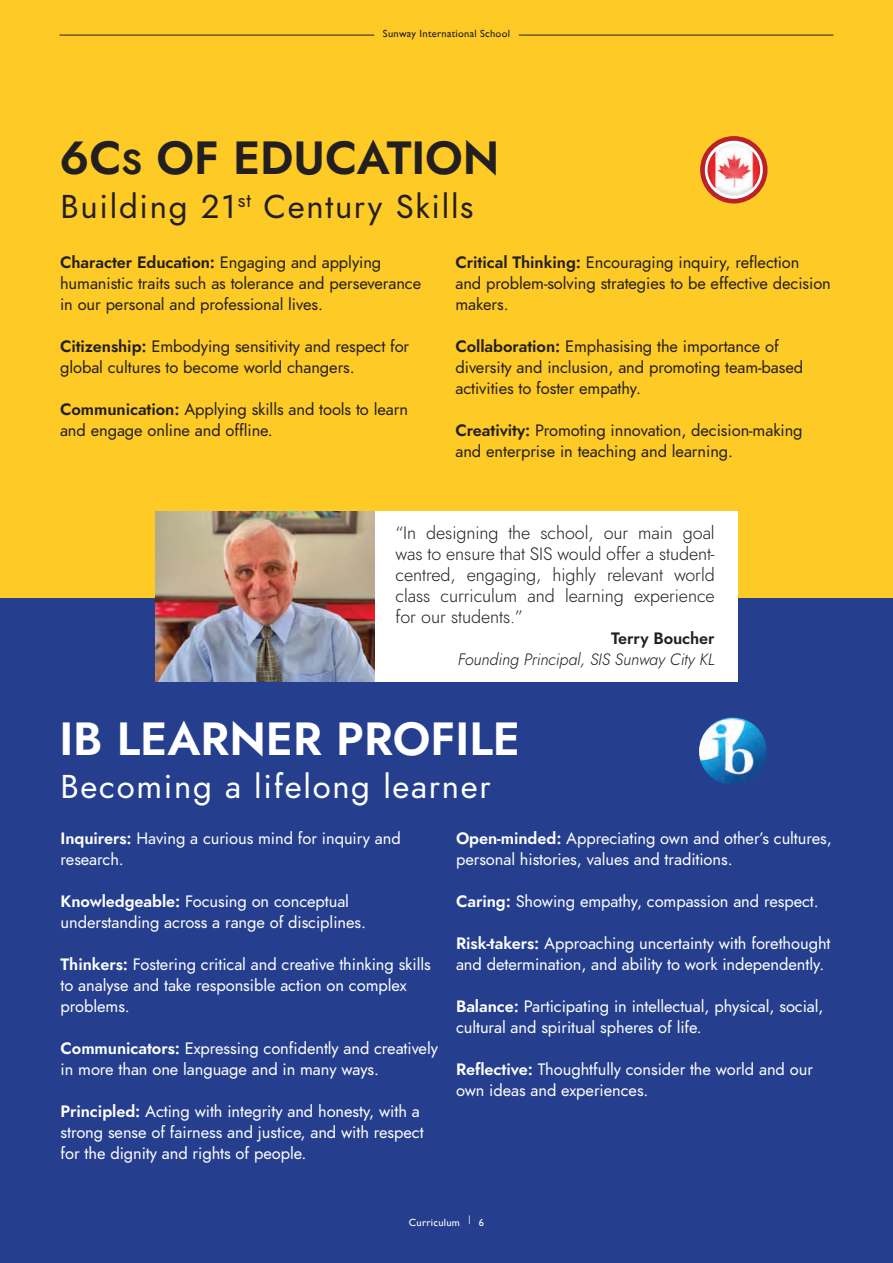
<style>
.page{position:relative;width:893px;height:1263px;background:#fff}
.page>*{position:absolute;margin:0;border:0;box-sizing:border-box;transform-origin:0 0}
.t1{font:46.5px "Jost Semi";color:#fff}
.t2{font:46.5px "Jost Semi";color:#231f20}
.t3{font:33px "Jost";letter-spacing:.05em;color:#231f20}
.t4{font:33px "Jost";letter-spacing:.05em;color:#fff}
.t5{font:300 18px/21px "Jost";letter-spacing:-.005em;color:#231f20;text-align:justify}
.t6{font:16.5px/21px "Jost";letter-spacing:-.005em;color:#fff}
.t7{font:16.5px/21px "Jost";letter-spacing:-.005em;color:#231f20}
.t8{font:16.5px "Jost Semi";letter-spacing:-.005em;color:#231f20}
.t9{font:italic 300 16.5px "Jost";letter-spacing:-.005em;color:#231f20}
.t10{font:10.5px "Gill Sans";letter-spacing:.025em;color:#231f20}
.t11{font:10.5px "Gill Sans";letter-spacing:.025em;color:#fff}
.s1{font-size:34.5px}
.s2{font-family:"Jost"}
.s3{font-family:"Jost Semi"}
</style>
<div class="page">
<div style="left:0;top:0;width:893px;height:598px;background:#feca26"></div>
<div style="left:0;top:598px;width:893px;height:665px;background:#253f8e"></div>
<div style="left:155px;top:511px;width:583px;height:171px;background:#fff"></div>
<img style="left:155px;top:511px;width:219px;height:171px">
<img style="left:699px;top:717px;width:67px;height:68px;border-radius:33px">
<svg style="left:700px;top:136px;width:67px;height:67px"></svg>
<img style="left:707px;top:144px;width:53px;height:52px;border-radius:26px">
<hr style="left:60px;top:35px;width:314px;height:1px;background:#231f20">
<hr style="left:519px;top:35px;width:314px;height:1px;background:#231f20">
<p class="t10" style="left:383px;top:27px;width:129px">Sunway International School</p>
<h1 class="t2" style="left:60px;top:126px;width:441px">6C<span class="s1">S</span> OF EDUCATION</h1>
<h2 class="t3" style="left:61px;top:184px;width:414px">Building 21<sup>st</sup> Century Skills</h2>
<p class="t8" style="left:60px;top:251px;width:323px">Character Education: <span class="s2">Engaging and applying</span></p>
<p class="t7" style="left:60px;top:273px;width:363px">humanistic traits such as tolerance and perseverance in our personal and professional lives.</p>
<p class="t7" style="left:60px;top:336px;width:351px"><span class="s3">Citizenship:</span> Embodying sensitivity and respect for global cultures to become world changers.</p>
<p class="t7" style="left:60px;top:399px;width:349px"><span class="s3">Communication:</span> Applying skills and tools to learn and engage online and offline.</p>
<p class="t7" style="left:455px;top:252px;width:377px"><span class="s3">Critical Thinking:</span> Encouraging inquiry, reflection<br>and problem-solving strategies to be effective decision makers.</p>
<p class="t7" style="left:455px;top:336px;width:349px"><span class="s3">Collaboration:</span> Emphasising the importance of diversity and inclusion, and promoting team-based activities to foster empathy.</p>
<p class="t7" style="left:455px;top:420px;width:349px"><span class="s3">Creativity:</span> Promoting innovation, decision-making and enterprise in teaching and learning.</p>
<p class="t5" style="left:395px;top:522px;width:321px">“In designing the school, our main goal was to ensure that SIS would offer a student&shy;centred, engaging, highly relevant world class curriculum and learning experience for our students.”</p>
<p class="t8" style="left:611px;top:626px;width:105px">Terry Boucher</p>
<p class="t9" style="left:458px;top:648px;width:258px">Founding Principal, SIS Sunway City KL</p>
<h1 class="t1" style="left:60px;top:706px;width:462px">IB LEARNER PROFILE</h1>
<h2 class="t4" style="left:61px;top:764px;width:432px">Becoming a lifelong learner</h2>
<p class="t6" style="left:61px;top:828px;width:342px"><span class="s3">Inquirers:</span> Having a curious mind for inquiry and research.</p>
<p class="t6" style="left:61px;top:891px;width:307px"><span class="s3">Knowledgeable:</span> Focusing on conceptual understanding across a range of disciplines.</p>
<p class="t6" style="left:61px;top:954px;width:372px"><span class="s3">Thinkers:</span> Fostering critical and creative thinking skills to analyse and take responsible action on complex problems.</p>
<p class="t6" style="left:61px;top:1038px;width:379px"><span class="s3">Communicators:</span> Expressing confidently and creatively in more than one language and in many ways.</p>
<p class="t6" style="left:61px;top:1101px;width:365px"><span class="s3">Principled:</span> Acting with integrity and honesty, with a strong sense of fairness and justice, and with respect for the dignity and rights of people.</p>
<p class="t6" style="left:456px;top:828px;width:377px"><span class="s3">Open-minded:</span> Appreciating own and other’s cultures, personal histories, values and traditions.</p>
<p class="t6" style="left:456px;top:891px;width:364px"><span class="s3">Caring:</span> Showing empathy, compassion and respect.</p>
<p class="t6" style="left:456px;top:933px;width:376px"><span class="s3">Risk-takers:</span> Approaching uncertainty with forethought and determination, and ability to work independently.</p>
<p class="t6" style="left:456px;top:996px;width:369px"><span class="s3">Balance:</span> Participating in intellectual, physical, social, cultural and spiritual spheres of life.</p>
<p class="t6" style="left:456px;top:1059px;width:358px"><span class="s3">Reflective:</span> Thoughtfully consider the world and our own ideas and experiences.</p>
<p class="t11" style="left:409px;top:1216px;width:77px">Curriculum | 6</p>
</div>
